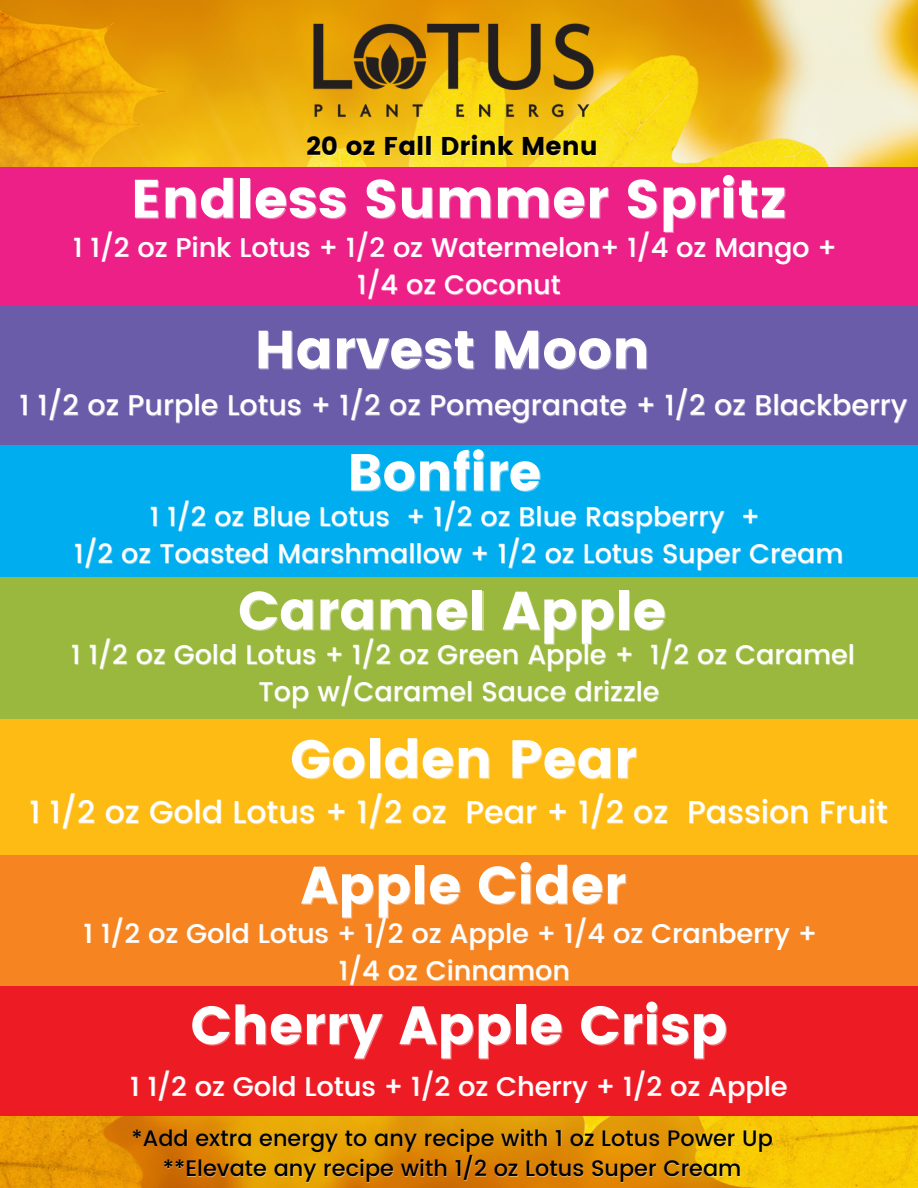
<style>
.page{position:relative;width:918px;height:1188px;background:#fff}
.page>*{position:absolute;margin:0;border:0;box-sizing:border-box;transform-origin:0 0}
.t1{font:53.7px "Poppins";color:#fff}
.t2{font:52.5px "Poppins";color:#fff}
.t3{font:51.9px "Poppins";color:#fff}
.t4{font:500 31.5px "Poppins";color:#fff}
.t5{font:500 28.5px "Poppins";color:#fff}
.t6{font:500 27px/37.2px "Poppins";color:#fff;text-align:center}
.t7{font:25.65px "Poppins";color:#000}
.t8{font:500 22.35px/30.3px "Poppins";color:#000;text-align:center}
.s1{color:rgb(255 255 255/.4)}
</style>
<div class="page">
<img style="left:0;top:0;width:918px;height:1188px">
<div style="left:0;top:986px;width:918px;height:129px;background:#ed1b24"></div>
<div style="left:0;top:845px;width:918px;height:141px;background:#f68421"></div>
<div style="left:0;top:718px;width:918px;height:137px;background:#febb14"></div>
<div style="left:0;top:577px;width:918px;height:142px;background:#9ab83e"></div>
<div style="left:0;top:446px;width:918px;height:131px;background:#00adef"></div>
<div style="left:0;top:305px;width:918px;height:140px;background:#6a5ca9"></div>
<div style="left:0;top:168px;width:918px;height:137px;background:#ed2087"></div>
<img style="left:307px;top:12px;width:293px;height:118px">
<p class="t7" style="left:307px;top:132px;width:293px">20 oz Fall Drink Menu</p>
<h1 class="t1" style="left:131px;top:168px;width:657px">Endless Summer Spritz</h1>
<p class="t6" style="left:73px;top:229px;width:765px">1 1/2 oz Pink Lotus + 1/2 oz Watermelon+ 1/4 oz Mango +<br>1/4 oz Coconut</p>
<h1 class="t1" style="left:255px;top:318px;width:397px">Harvest Moon</h1>
<p class="t5" style="left:19px;top:389px;width:890px">1 1/2 oz Purple Lotus + 1/2 oz Pomegranate + 1/2 oz Blackberry</p>
<h3 class="t3" style="left:347px;top:442px;width:196px">Bonfire</h3>
<p class="t6" style="left:74px;top:498px;width:771px">1 1/2 oz Blue Lotus + 1/2 oz Blue Raspberry <span class="s1">+<br></span>1/2 oz Toasted Marshmallow + 1/2 oz Lotus Super Cream</p>
<h1 class="t1" style="left:238px;top:580px;width:430px">Caramel Apple</h1>
<p class="t6" style="left:71px;top:636px;width:785px">1 1/2 oz Gold Lotus + 1/2 oz Green Apple + 1/2 oz Caramel<br>Top w/Caramel Sauce drizzle</p>
<h1 class="t1" style="left:290px;top:728px;width:348px">Golden Pear</h1>
<p class="t4" style="left:29px;top:794px;width:860px">1 1/2 oz Gold Lotus + 1/2 oz Pear + 1/2 oz Passion Fruit</p>
<h2 class="t2" style="left:301px;top:855px;width:327px">Apple Cider</h2>
<p class="t6" style="left:84px;top:915px;width:735px">1 1/2 oz Gold Lotus + 1/2 oz Apple + 1/4 oz Cranberry +<br>1/4 oz Cinnamon</p>
<h1 class="t1" style="left:190px;top:994px;width:539px">Cherry Apple Crisp</h1>
<p class="t6" style="left:130px;top:1068px;width:659px">1 1/2 oz Gold Lotus + 1/2 oz Cherry + 1/2 oz Apple</p>
<p class="t8" style="left:131px;top:1123px;width:643px">*Add extra energy to any recipe with 1 oz Lotus Power Up **Elevate any recipe with 1/2 oz Lotus Super Cream</p>
</div>
